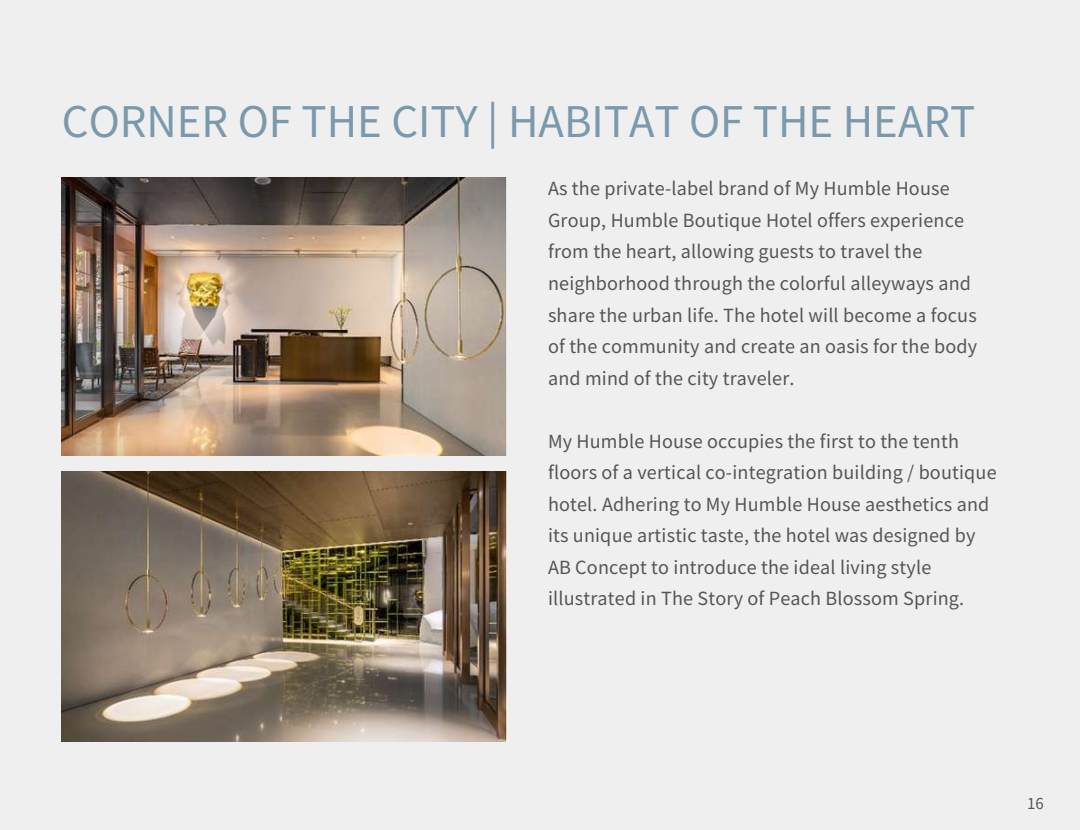
<style>
.page{position:relative;width:1080px;height:830px;background:#fff}
.page>*{position:absolute;margin:0;border:0;box-sizing:border-box;transform-origin:0 0}
.t1{font:42px "Noto Sans TC";color:#7a99ac}
.t2{font:18px/31.5px "Noto Sans TC";letter-spacing:.01em;color:#555}
.t3{font:15px "Noto Sans TC";color:#545454}
</style>
<div class="page">
<div style="left:0;top:0;width:1080px;height:829px;background:#efefef"></div>
<img style="left:62px;top:177px;width:444px;height:278px">
<img style="left:62px;top:471px;width:444px;height:270px">
<h1 class="t1" style="left:62px;top:89px;width:915px">CORNER OF THE CITY | HABITAT OF THE HEART</h1>
<p class="t2" style="left:548px;top:172px;width:431px">As the private-label brand of My Humble House Group, Humble Boutique Hotel offers experience from the heart, allowing guests to travel the neighborhood through the colorful alleyways and share the urban life. The hotel will become a focus of the community and create an oasis for the body and mind of the city traveler.</p>
<p class="t2" style="left:548px;top:424px;width:450px">My Humble House occupies the first to the tenth floors of a vertical co-integration building / boutique hotel. Adhering to My Humble House aesthetics and its unique artistic taste, the hotel was designed by AB Concept to introduce the ideal living style illustrated in The Story of Peach Blossom Spring.</p>
<p class="t3" style="left:1027px;top:791px;width:18px">16</p>
</div>
